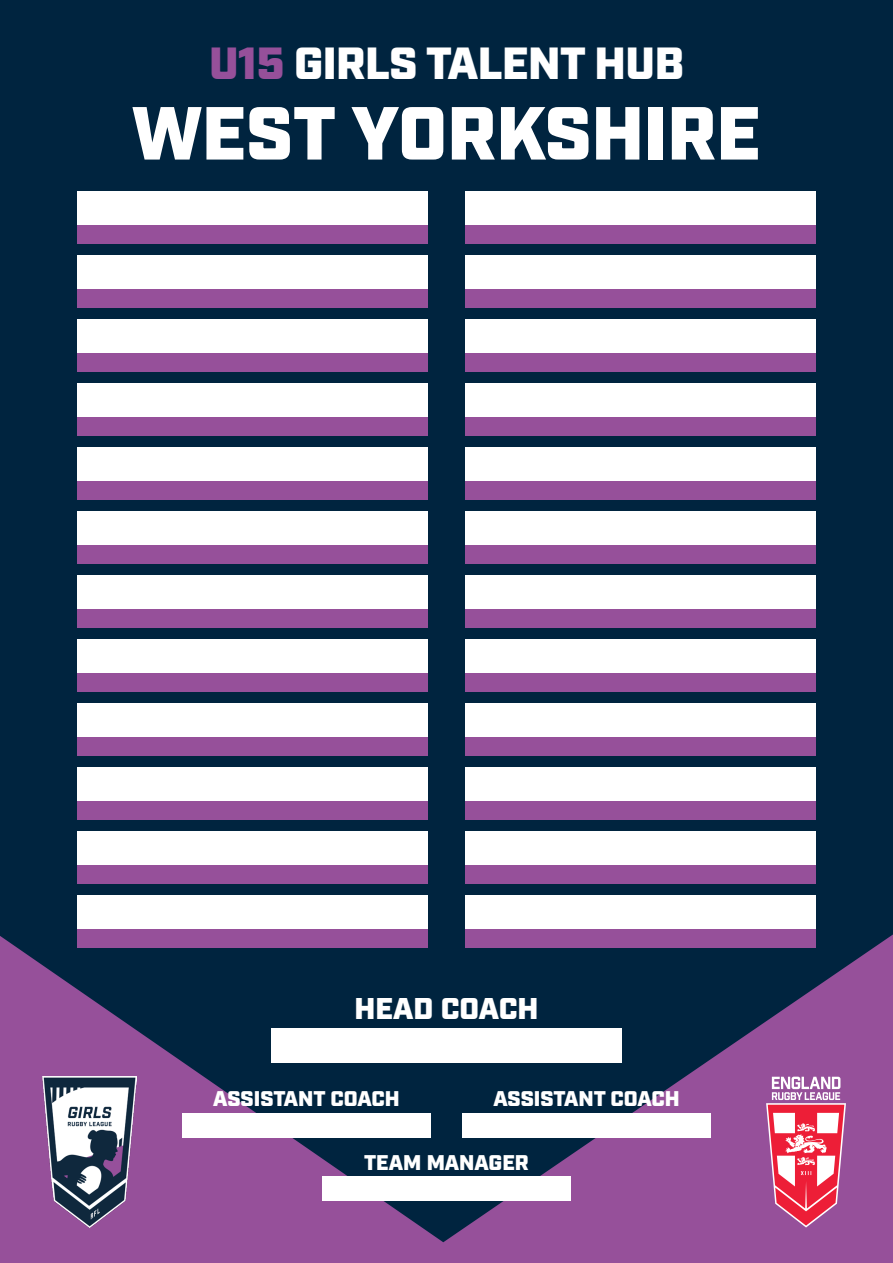
<style>
.page{position:relative;width:893px;height:1263px;background:#00243f}
.page>*{position:absolute;margin:0;border:0;box-sizing:border-box;transform-origin:0 0}
.t1{font:900 75px "Industry";color:#fff}
.t2{font:900 45px "Industry";letter-spacing:-.01em;color:#fff}
.t3{font:900 30px "Industry";color:#fff}
.t4{font:900 21.3px "Industry";color:#fff}
.s1{color:#96509a}
</style>
<div class="page">
<svg style="left:0;top:934px;width:893px;height:329px;fill:#96509a"></svg>
<div style="left:271px;top:1029px;width:351px;height:34px;background:#fff"></div>
<div style="left:182px;top:1113px;width:249px;height:24px;background:#fff"></div>
<div style="left:462px;top:1113px;width:249px;height:24px;background:#fff"></div>
<div style="left:322px;top:1176px;width:249px;height:24px;background:#fff"></div>
<img style="left:41px;top:1077px;width:95px;height:150px">
<div style="left:77px;top:191px;width:350px;height:34px;background:#fff"></div>
<div style="left:77px;top:225px;width:350px;height:19px;background:#96509a"></div>
<div style="left:77px;top:255px;width:350px;height:34px;background:#fff"></div>
<div style="left:77px;top:289px;width:350px;height:19px;background:#96509a"></div>
<div style="left:77px;top:319px;width:350px;height:34px;background:#fff"></div>
<div style="left:77px;top:353px;width:350px;height:19px;background:#96509a"></div>
<div style="left:77px;top:383px;width:350px;height:34px;background:#fff"></div>
<div style="left:77px;top:417px;width:350px;height:19px;background:#96509a"></div>
<div style="left:77px;top:447px;width:350px;height:34px;background:#fff"></div>
<div style="left:77px;top:481px;width:350px;height:19px;background:#96509a"></div>
<div style="left:77px;top:511px;width:350px;height:34px;background:#fff"></div>
<div style="left:77px;top:545px;width:350px;height:19px;background:#96509a"></div>
<div style="left:77px;top:575px;width:350px;height:34px;background:#fff"></div>
<div style="left:77px;top:609px;width:350px;height:18px;background:#96509a"></div>
<div style="left:77px;top:639px;width:350px;height:34px;background:#fff"></div>
<div style="left:77px;top:673px;width:350px;height:18px;background:#96509a"></div>
<div style="left:77px;top:703px;width:350px;height:34px;background:#fff"></div>
<div style="left:77px;top:737px;width:350px;height:18px;background:#96509a"></div>
<div style="left:77px;top:767px;width:350px;height:34px;background:#fff"></div>
<div style="left:77px;top:801px;width:350px;height:18px;background:#96509a"></div>
<div style="left:77px;top:831px;width:350px;height:34px;background:#fff"></div>
<div style="left:77px;top:865px;width:350px;height:18px;background:#96509a"></div>
<div style="left:77px;top:895px;width:350px;height:34px;background:#fff"></div>
<div style="left:77px;top:929px;width:350px;height:18px;background:#96509a"></div>
<div style="left:466px;top:191px;width:350px;height:34px;background:#fff"></div>
<div style="left:466px;top:225px;width:350px;height:19px;background:#96509a"></div>
<div style="left:466px;top:255px;width:350px;height:34px;background:#fff"></div>
<div style="left:466px;top:289px;width:350px;height:19px;background:#96509a"></div>
<div style="left:466px;top:319px;width:350px;height:34px;background:#fff"></div>
<div style="left:466px;top:353px;width:350px;height:19px;background:#96509a"></div>
<div style="left:466px;top:383px;width:350px;height:34px;background:#fff"></div>
<div style="left:466px;top:417px;width:350px;height:19px;background:#96509a"></div>
<div style="left:466px;top:447px;width:350px;height:34px;background:#fff"></div>
<div style="left:466px;top:481px;width:350px;height:19px;background:#96509a"></div>
<div style="left:466px;top:511px;width:350px;height:34px;background:#fff"></div>
<div style="left:466px;top:545px;width:350px;height:19px;background:#96509a"></div>
<div style="left:466px;top:575px;width:350px;height:34px;background:#fff"></div>
<div style="left:466px;top:609px;width:350px;height:18px;background:#96509a"></div>
<div style="left:466px;top:639px;width:350px;height:34px;background:#fff"></div>
<div style="left:466px;top:673px;width:350px;height:18px;background:#96509a"></div>
<div style="left:466px;top:703px;width:350px;height:34px;background:#fff"></div>
<div style="left:466px;top:737px;width:350px;height:18px;background:#96509a"></div>
<div style="left:466px;top:767px;width:350px;height:34px;background:#fff"></div>
<div style="left:466px;top:801px;width:350px;height:18px;background:#96509a"></div>
<div style="left:466px;top:831px;width:350px;height:34px;background:#fff"></div>
<div style="left:466px;top:865px;width:350px;height:18px;background:#96509a"></div>
<div style="left:466px;top:895px;width:350px;height:34px;background:#fff"></div>
<div style="left:466px;top:929px;width:350px;height:18px;background:#96509a"></div>
<svg style="left:766px;top:1077px;width:80px;height:150px;background:#d9708f"></svg>
<h2 class="t2" style="left:209px;top:36px;width:476px"><span class="s1">U15</span> GIRLS TALENT HUB</h2>
<h1 class="t1" style="left:132px;top:88px;width:630px">WEST YORKSHIRE</h1>
<h3 class="t3" style="left:355px;top:991px;width:185px">HEAD COACH</h3>
<p class="t4" style="left:213px;top:1086px;width:188px">ASSISTANT COACH</p>
<p class="t4" style="left:493px;top:1086px;width:188px">ASSISTANT COACH</p>
<p class="t4" style="left:364px;top:1149px;width:166px">TEAM MANAGER</p>
</div>
